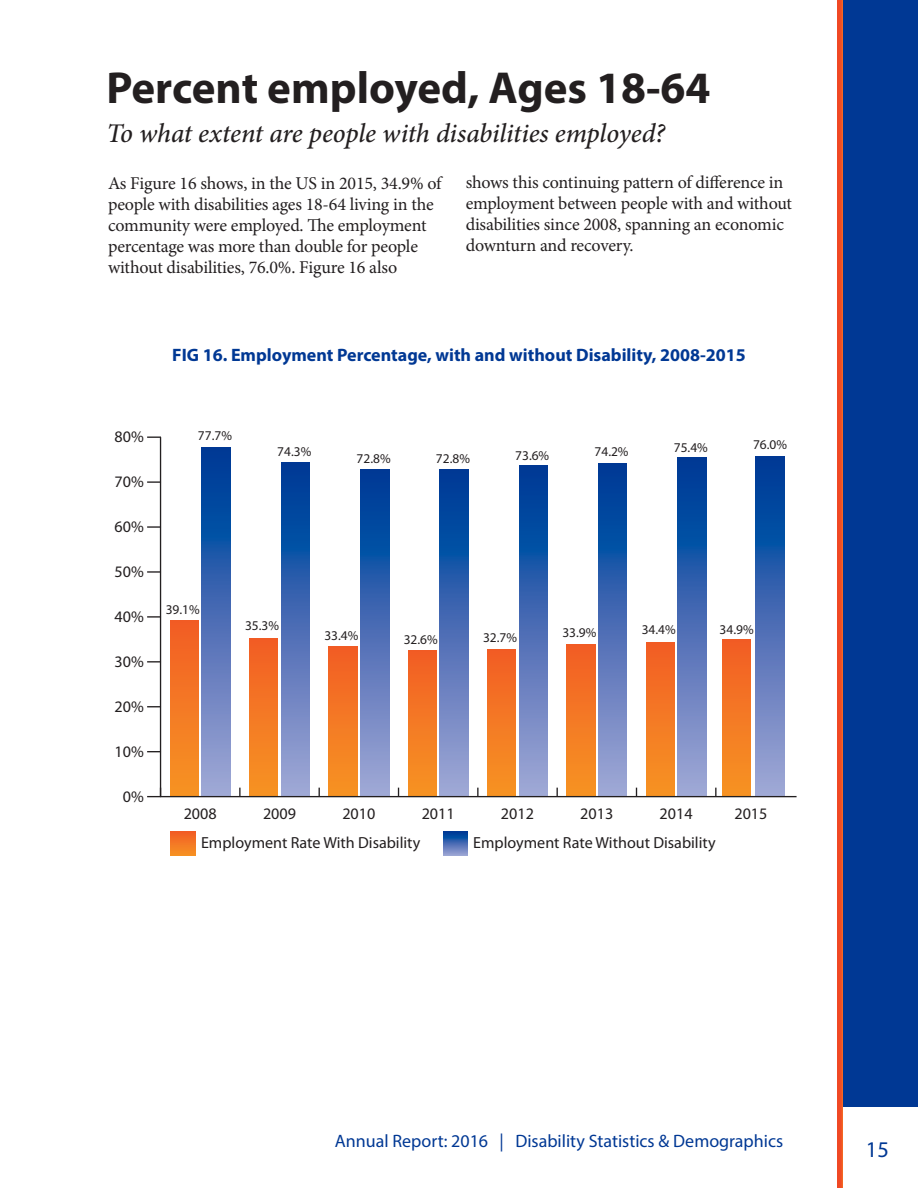
<style>
.page{position:relative;width:918px;height:1188px;background:#fff}
.page>*{position:absolute;margin:0;border:0;box-sizing:border-box;transform-origin:0 0}
.t1{font:700 45px "Myriad Pro";color:#231f20}
.t2{font:italic 500 27px "Minion Pro";letter-spacing:-.005em;color:#231f20}
.t3{font:22.5px "Myriad Pro";color:#003894}
.BODY{font:18px/21px "Minion Pro";letter-spacing:-.01em;color:#231f20}
.t4{font:700 18px "Myriad Pro";color:#003894}
.t5{font:18px "Myriad Pro";color:#003894}
.t6{font:16.05px "Myriad Pro";color:#231f20}
.t7{font:13.35px "Myriad Pro";color:#231f20}
</style>
<div class="page">
<div style="left:837px;top:0;width:81px;height:1188px;background:#003894"></div>
<div style="left:842px;top:1107px;width:76px;height:81px;background:#fff"></div>
<div style="left:837px;top:0;width:6px;height:1188px;background:#f04a24"></div>
<svg style="left:443px;top:832px;width:24px;height:24px"></svg>
<svg style="left:202px;top:448px;width:28px;height:348px;background:#476eb5"></svg>
<svg style="left:281px;top:463px;width:29px;height:333px;background:#476eb5"></svg>
<svg style="left:360px;top:470px;width:29px;height:326px;background:#476eb5"></svg>
<svg style="left:440px;top:470px;width:28px;height:326px;background:#476eb5"></svg>
<svg style="left:519px;top:466px;width:29px;height:330px;background:#476eb5"></svg>
<svg style="left:598px;top:463px;width:29px;height:333px;background:#476eb5"></svg>
<svg style="left:678px;top:458px;width:28px;height:338px;background:#476eb5"></svg>
<svg style="left:756px;top:456px;width:28px;height:340px;background:#476eb5"></svg>
<div style="left:171px;top:832px;width:24px;height:24px;background:linear-gradient(to bottom,#f25e25,#f69023)"></div>
<div style="left:170px;top:621px;width:29px;height:176px;background:linear-gradient(to bottom,#f25e25,#f69423)"></div>
<div style="left:249px;top:638px;width:29px;height:159px;background:linear-gradient(to bottom,#f25d25,#f69423)"></div>
<div style="left:329px;top:647px;width:28px;height:150px;background:linear-gradient(to bottom,#f25e25,#f69423)"></div>
<div style="left:408px;top:650px;width:29px;height:147px;background:linear-gradient(to bottom,#f25d25,#f69423)"></div>
<div style="left:487px;top:650px;width:29px;height:147px;background:linear-gradient(to bottom,#f25d25,#f69423)"></div>
<div style="left:567px;top:644px;width:28px;height:153px;background:linear-gradient(to bottom,#f25d25,#f69523)"></div>
<div style="left:646px;top:642px;width:29px;height:155px;background:linear-gradient(to bottom,#f25d25,#f69423)"></div>
<div style="left:722px;top:640px;width:29px;height:157px;background:linear-gradient(to bottom,#f25d25,#f69423)"></div>
<hr style="left:161px;top:796px;width:636px;height:1px;background:#231f20">
<svg style="left:239px;top:788px;width:2px;height:8px"></svg>
<svg style="left:477px;top:788px;width:2px;height:8px"></svg>
<svg style="left:715px;top:788px;width:2px;height:8px"></svg>
<hr style="left:160px;top:437px;width:1px;height:360px;background:#231f20">
<svg style="left:147px;top:788px;width:13px;height:9px"></svg>
<svg style="left:147px;top:751px;width:13px;height:1px"></svg>
<svg style="left:147px;top:706px;width:13px;height:1px"></svg>
<svg style="left:147px;top:661px;width:13px;height:2px"></svg>
<svg style="left:147px;top:616px;width:13px;height:2px"></svg>
<svg style="left:147px;top:571px;width:13px;height:2px"></svg>
<svg style="left:147px;top:526px;width:13px;height:2px"></svg>
<svg style="left:147px;top:481px;width:13px;height:2px"></svg>
<svg style="left:147px;top:437px;width:13px;height:1px"></svg>
<p class="t1" style="left:106px;top:58px;width:605px">Percent employed, Ages 18-64</p>
<p class="t2" style="left:106px;top:115px;width:560px">To what extent are people with disabilities employed?</p>
<p class="BODY" style="left:108px;top:173px;width:335px">As Figure 16 shows, in the US in 2015, 34.9% of people with disabilities ages 18-64 living in the community were employed. The employment percentage was more than double for people without disabilities, 76.0%. Figure 16 also</p>
<p class="BODY" style="left:466px;top:172px;width:328px">shows this continuing pattern of difference in employment between people with and without disabilities since 2008, spanning an economic downturn and recovery.</p>
<p class="t4" style="left:172px;top:343px;width:575px">FIG 16. Employment Percentage, with and without Disability, 2008-2015</p>
<p class="t6" style="left:115px;top:428px;width:31px">80%</p>
<p class="t6" style="left:115px;top:473px;width:31px">70%</p>
<p class="t6" style="left:115px;top:518px;width:31px">60%</p>
<p class="t6" style="left:115px;top:563px;width:31px">50%</p>
<p class="t6" style="left:115px;top:608px;width:31px">40%</p>
<p class="t6" style="left:115px;top:653px;width:31px">30%</p>
<p class="t6" style="left:115px;top:698px;width:31px">20%</p>
<p class="t6" style="left:115px;top:743px;width:31px">10%</p>
<p class="t6" style="left:123px;top:788px;width:22px">0%</p>
<p class="t7" style="left:198px;top:428px;width:36px">77.7%</p>
<p class="t7" style="left:277px;top:444px;width:36px">74.3%</p>
<p class="t7" style="left:357px;top:451px;width:36px">72.8%</p>
<p class="t7" style="left:436px;top:451px;width:36px">72.8%</p>
<p class="t7" style="left:515px;top:448px;width:36px">73.6%</p>
<p class="t7" style="left:595px;top:444px;width:36px">74.2%</p>
<p class="t7" style="left:674px;top:440px;width:36px">75.4%</p>
<p class="t7" style="left:753px;top:438px;width:36px">76.0%</p>
<p class="t7" style="left:166px;top:603px;width:36px">39.1%</p>
<p class="t7" style="left:245px;top:619px;width:36px">35.3%</p>
<p class="t7" style="left:324px;top:628px;width:36px">33.4%</p>
<p class="t7" style="left:404px;top:632px;width:36px">32.6%</p>
<p class="t7" style="left:483px;top:631px;width:36px">32.7%</p>
<p class="t7" style="left:562px;top:625px;width:36px">33.9%</p>
<p class="t7" style="left:642px;top:623px;width:36px">34.4%</p>
<p class="t7" style="left:720px;top:623px;width:36px">34.9%</p>
<p class="t6" style="left:184px;top:804px;width:35px">2008</p>
<p class="t6" style="left:263px;top:804px;width:35px">2009</p>
<p class="t6" style="left:342px;top:804px;width:35px">2010</p>
<p class="t6" style="left:422px;top:804px;width:35px">2011</p>
<p class="t6" style="left:501px;top:804px;width:35px">2012</p>
<p class="t6" style="left:580px;top:804px;width:35px">2013</p>
<p class="t6" style="left:660px;top:804px;width:35px">2014</p>
<p class="t6" style="left:734px;top:804px;width:35px">2015</p>
<p class="t6" style="left:201px;top:833px;width:221px">Employment Rate With Disability</p>
<p class="t6" style="left:473px;top:833px;width:244px">Employment Rate Without Disability</p>
<p class="t5" style="left:335px;top:1130px;width:450px">Annual Report: 2016 | Disability Statistics &amp; Demographics</p>
<p class="t3" style="left:866px;top:1136px;width:25px">15</p>
</div>
